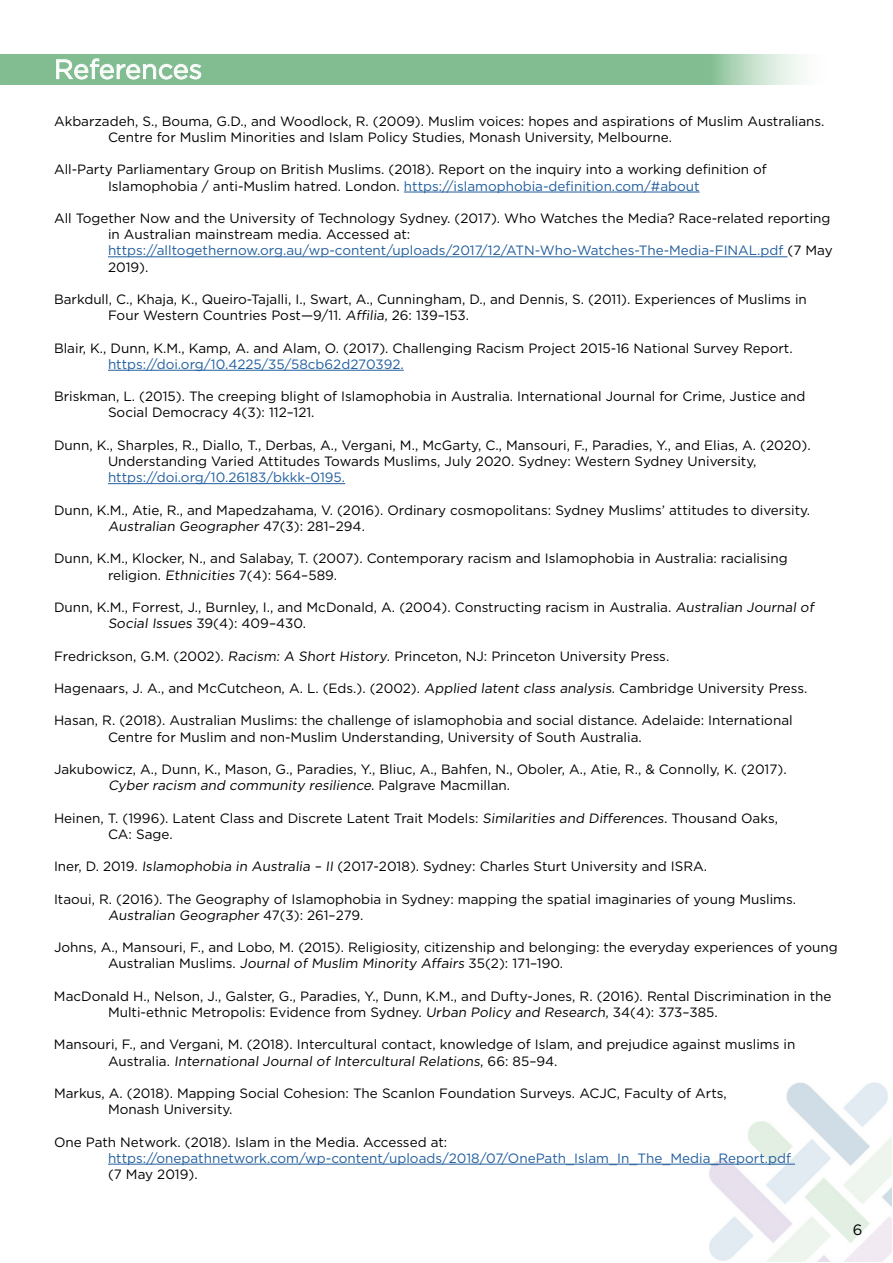
<style>
.page{position:relative;width:893px;height:1263px;background:#fff}
.page>*{position:absolute;margin:0;border:0;box-sizing:border-box;transform-origin:0 0}
.t1{font:27px "Gotham";color:#fff}
.t2{font:15px "Gotham";color:#000}
.t3{font:13.5px/16.2px "Gotham";color:#000}
.t4{font:13.5px "Gotham";color:#215e9e}
.s1{color:#215e9e}
.s2{font-style:italic}
</style>
<div class="page">
<img style="left:678px;top:1082px;width:213px;height:179px">
<svg style="left:0;top:54px;width:801px;height:31px;background:#8ac198"></svg>
<hr style="left:404px;top:192px;width:296px;height:1px;background:#215e9e">
<hr style="left:108px;top:256px;width:679px;height:1px;background:#215e9e">
<hr style="left:108px;top:370px;width:296px;height:1px;background:#215e9e">
<hr style="left:108px;top:483px;width:237px;height:1px;background:#215e9e">
<hr style="left:108px;top:1164px;width:687px;height:1px;background:#215e9e">
<svg style="left:57px;top:59px;width:144px;height:20px;background:#a3ceae"></svg>
<h1 class="t1" style="left:54px;top:52px;width:150px">References</h1>
<p class="t3" style="left:108px;top:113px;width:718px;text-indent:-54px">Akbarzadeh, S., Bouma, G.D., and Woodlock, R. (2009). Muslim voices: hopes and aspirations of Muslim Australians.<br>Centre for Muslim Minorities and Islam Policy Studies, Monash University, Melbourne.</p>
<p class="t3" style="left:108px;top:161px;width:660px;text-indent:-54px">All-Party Parliamentary Group on British Muslims. (2018). Report on the inquiry into a working definition of<br>Islamophobia / anti-Muslim hatred. London. <span class="s1">https://islamophobia-definition.com/#about</span></p>
<p class="t3" style="left:108px;top:210px;width:726px;text-indent:-54px">All Together Now and the University of Technology Sydney. (2017). Who Watches the Media? Race-related reporting in Australian mainstream media. Accessed at: <span class="s1">https://alltogethernow.org.au/wp-content/uploads/2017/12/ATN-Who-Watches-The-Media-FINAL.pdf</span> (7 May 2019).</p>
<p class="t3" style="left:108px;top:291px;width:700px;text-indent:-54px">Barkdull, C., Khaja, K., Queiro-Tajalli, I., Swart, A., Cunningham, D., and Dennis, S. (2011). Experiences of Muslims in<br>Four Western Countries Post—9/11. Affilia, 26: 139–153.</p>
<p class="t3" style="left:54px;top:339px;width:740px">Blair, K., Dunn, K.M., Kamp, A. and Alam, O. (2017). Challenging Racism Project 2015-16 National Survey Report.</p>
<p class="t4" style="left:108px;top:355px;width:297px">https://doi.org/10.4225/35/58cb62d270392.</p>
<p class="t3" style="left:108px;top:388px;width:699px;text-indent:-54px">Briskman, L. (2015). The creeping blight of Islamophobia in Australia. International Journal for Crime, Justice and<br>Social Democracy 4(3): 112–121.</p>
<p class="t3" style="left:54px;top:437px;width:758px;text-align:center">Dunn, K., Sharples, R., Diallo, T., Derbas, A., Vergani, M., McGarty, C., Mansouri, F., Paradies, Y., and Elias, A. (2020).<br>Understanding Varied Attitudes Towards Muslims, July 2020. Sydney: Western Sydney University,</p>
<p class="t4" style="left:108px;top:469px;width:239px">https://doi.org/10.26183/bkkk-0195.</p>
<p class="t3" style="left:108px;top:501px;width:704px;text-indent:-54px">Dunn, K.M., Atie, R., and Mapedzahama, V. (2016). Ordinary cosmopolitans: Sydney Muslims’ attitudes to diversity.<br>Australian Geographer 47(3): 281–294.</p>
<p class="t3" style="left:108px;top:550px;width:681px;text-indent:-54px">Dunn, K.M., Klocker, N., and Salabay, T. (2007). Contemporary racism and Islamophobia in Australia: racialising religion. Ethnicities 7(4): 564–589.</p>
<p class="t3" style="left:108px;top:599px;width:709px;text-indent:-54px">Dunn, K.M., Forrest, J., Burnley, I., and McDonald, A. (2004). Constructing racism in Australia. Australian Journal of<br>Social Issues 39(4): 409–430.</p>
<p class="t3" style="left:54px;top:647px;width:617px">Fredrickson, G.M. (2002). Racism: A Short History. Princeton, NJ: Princeton University Press.</p>
<p class="t3" style="left:54px;top:680px;width:755px">Hagenaars, J. A., and McCutcheon, A. L. (Eds.). (2002). Applied latent class analysis. Cambridge University Press.</p>
<p class="t3" style="left:108px;top:712px;width:686px;text-indent:-54px">Hasan, R. (2018). Australian Muslims: the challenge of islamophobia and social distance. Adelaide: International<br>Centre for Muslim and non-Muslim Understanding, University of South Australia.</p>
<p class="t3" style="left:108px;top:761px;width:680px;text-indent:-54px">Jakubowicz, A., Dunn, K., Mason, G., Paradies, Y., Bliuc, A., Bahfen, N., Oboler, A., Atie, R., &amp; Connolly, K. (2017).<br><span class="s2">Cyber racism and community resilience</span>. Pa l g ra ve M a c m i l l a n .</p>
<p class="t3" style="left:108px;top:809px;width:672px;text-indent:-54px">Heinen, T. (1996). Latent Class and Discrete Latent Trait Models: Similarities and Differences. Thousand Oaks,<br>CA: Sage.</p>
<p class="t3" style="left:54px;top:858px;width:655px">Iner, D. 2019. Islamophobia in Australia – II (2017-2018). Sydney: Charles Sturt University and ISRA.</p>
<p class="t3" style="left:108px;top:890px;width:690px;text-indent:-54px">Itaoui, R. (2016). The Geography of Islamophobia in Sydney: mapping the spatial imaginaries of young Muslims.<br>Australian Geographer 47(3): 261–279.</p>
<p class="t3" style="left:108px;top:939px;width:731px;text-indent:-54px">Johns, A., Mansouri, F., and Lobo, M. (2015). Religiosity, citizenship and belonging: the everyday experiences of young<br>Australian Muslims. Journal of Muslim Minority Affairs 35(2): 171–190.</p>
<p class="t3" style="left:108px;top:987px;width:725px;text-indent:-54px">MacDonald H., Nelson, J., Galster, G., Paradies, Y., Dunn, K.M., and Dufty-Jones, R. (2016). Rental Discrimination in the<br>Multi-ethnic Metropolis: Evidence from Sydney. Urban Policy and Research, 34(4): 373–385.</p>
<p class="t3" style="left:108px;top:1036px;width:689px;text-indent:-54px">Mansouri, F., and Vergani, M. (2018). Intercultural contact, knowledge of Islam, and prejudice against muslims in<br>Australia. International Journal of Intercultural Relations, 66: 85–94.</p>
<p class="t3" style="left:108px;top:1085px;width:620px;text-indent:-54px">Markus, A. (2018). Mapping Social Cohesion: The Scanlon Foundation Surveys. ACJC, Faculty of Arts,<br>Monash University.</p>
<p class="t3" style="left:54px;top:1133px;width:395px">One Path Network. (2018). Islam in the Media. Accessed at:</p>
<p class="t4" style="left:108px;top:1149px;width:684px">https://onepathnetwork.com/wp-content/uploads/2018/07/OnePath_Islam_In_The_Media_Report.pdf</p>
<p class="t3" style="left:108px;top:1166px;width:91px">(7 May 2019).</p>
<p class="t2" style="left:853px;top:1220px;width:11px">6</p>
</div>
